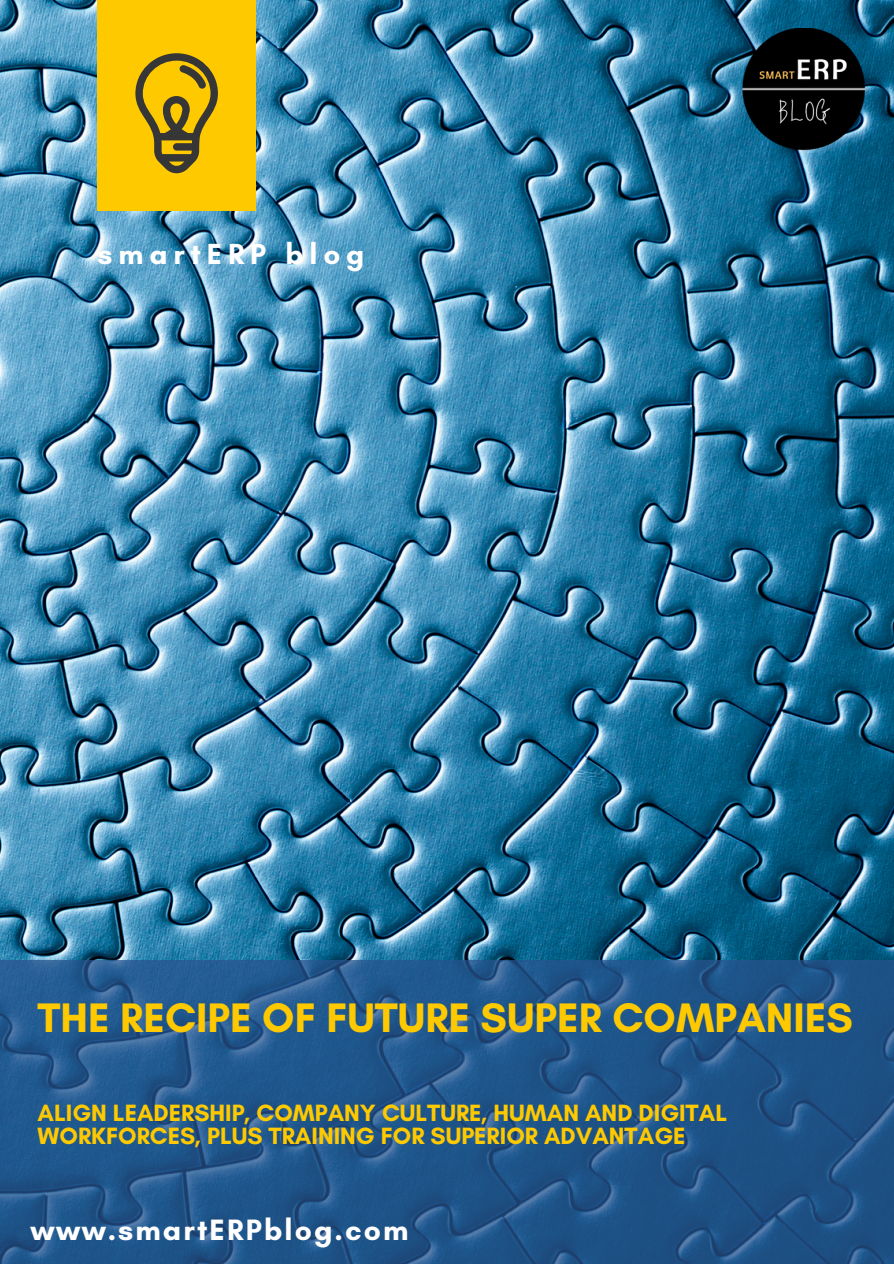
<style>
.page{position:relative;width:894px;height:1264px;background:#fff}
.page>*{position:absolute;margin:0;border:0;box-sizing:border-box;transform-origin:0 0}
.t1{font:700 42px "Glacial Indifference";color:#ffc900}
.t2{font:700 30px "Glacial Indifference";letter-spacing:.07em;color:#fff}
.t3{font:700 29.55px "Glacial Indifference";letter-spacing:.2em;color:#fff}
.t4{font:700 24px/22.5px "Glacial Indifference";color:#ffc900}
</style>
<div class="page">
<img style="left:0;top:0;width:893px;height:960px">
<div style="left:97px;top:0;width:159px;height:211px;background:#ffc900"></div>
<svg style="left:135px;top:53px;width:82px;height:120px"></svg>
<img style="left:741px;top:28px;width:125px;height:123px">
<svg style="left:0;top:960px;width:893px;height:303px;background:#21558a"></svg>
<h1 class="t3" style="left:97px;top:236px;width:268px">smartERP blog</h1>
<h2 class="t1" style="left:38px;top:991px;width:816px">THE RECIPE OF FUTURE SUPER COMPANIES</h2>
<p class="t4" style="left:38px;top:1101px;width:690px">ALIGN LEADERSHIP, COMPANY CULTURE, HUMAN AND DIGITAL<br>WORKFORCES, PLUS TRAINING FOR SUPERIOR ADVANTAGE</p>
<p class="t2" style="left:31px;top:1211px;width:379px">www.smartERPblog.com</p>
</div>
